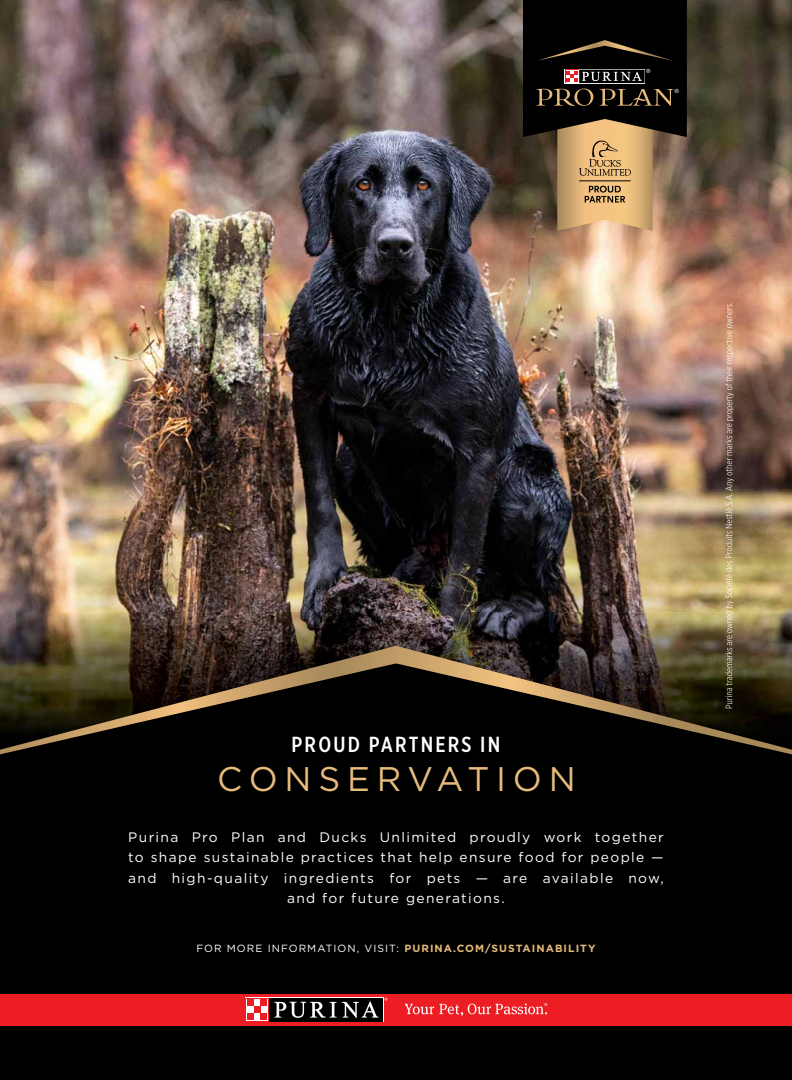
<style>
.page{position:relative;width:792px;height:1080px;background:#fff}
.page>*{position:absolute;margin:0;border:0;box-sizing:border-box;transform-origin:0 0}
.t1{font:34.1px "Gotham";letter-spacing:.2em;color:#e6bb7b}
.t2{font:500 21.8px "Gotham X Narrow";letter-spacing:.1em;color:#fff}
.t3{font:13.8px/20.4px "Gotham";letter-spacing:.1em;color:#fff;text-align:center}
.t4{font:10.4px "Gotham";letter-spacing:.1em;color:#fff}
.t5{font:5.7px "Helvetica Neue LT Std";color:#fff}
.s1{font-weight:700;color:#e6bb7b}
</style>
<div class="page">
<img style="left:0;top:0;width:792px;height:646px">
<div style="left:0;top:754px;width:792px;height:326px;background:#000"></div>
<svg style="left:0;top:646px;width:792px;height:108px;background:#2a2216"></svg>
<img style="left:725px;top:303px;width:9px;height:309px">
<img style="left:725px;top:612px;width:9px;height:96px">
<div style="left:0;top:994px;width:792px;height:31px;background:#ed1d24"></div>
<div style="left:245px;top:997px;width:139px;height:25px;background:#000"></div>
<svg style="left:274px;top:1002px;width:104px;height:16px"></svg>
<div style="left:245px;top:998px;width:24px;height:23px;background:#ed1d24"></div>
<div style="left:246px;top:999px;width:22px;height:22px;background:#fff"></div>
<div style="left:247px;top:1013px;width:7px;height:7px;background:#ed1d24"></div>
<div style="left:260px;top:1013px;width:7px;height:7px;background:#ed1d24"></div>
<div style="left:254px;top:1006px;width:6px;height:7px;background:#ed1d24"></div>
<div style="left:247px;top:1000px;width:7px;height:6px;background:#ed1d24"></div>
<div style="left:260px;top:1000px;width:7px;height:6px;background:#ed1d24"></div>
<svg style="left:405px;top:1003px;width:142px;height:13px"></svg>
<svg style="left:523px;top:0;width:164px;height:231px;background:#544430"></svg>
<p class="t5" style="left:646px;top:67px;width:6px">®</p>
<p class="t5" style="left:674px;top:87px;width:6px">®</p>
<h2 class="t2" style="left:292px;top:731px;width:210px">PROUD PARTNERS IN</h2>
<h1 class="t1" style="left:217px;top:757px;width:360px">CONSERVATION</h1>
<p class="t3" style="left:128px;top:826px;width:537px">Purina Pro Plan and Ducks Unlimited proudly work together to shape sustainable practices that help ensure food for people — and high-quality ingredients for pets — are available now, and for future generations.</p>
<p class="t4" style="left:196px;top:941px;width:401px">FOR MORE INFORMATION, VISIT: <span class="s1">PURINA.COM/SUSTAINABILITY</span></p>
</div>
